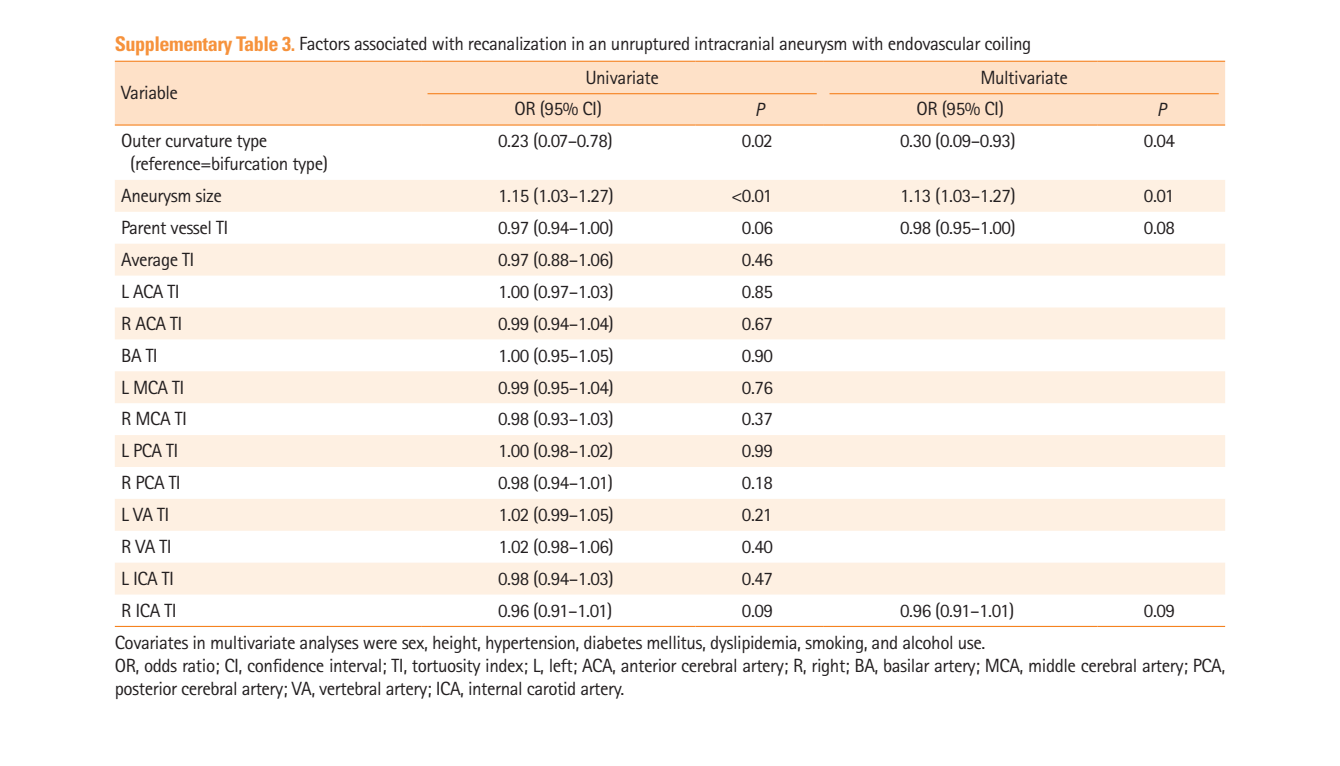
<style>
.page{position:relative;width:1340px;height:766px;background:#fff}
.page>*{position:absolute;margin:0;border:0;box-sizing:border-box;transform-origin:0 0}
.테이블본문{font:19.12px "Rotis Sans Serif Std";letter-spacing:-.025em;color:#231f20}
.테이블_설명{font:19.12px/22.9px "Rotis Sans Serif Std";letter-spacing:-.025em;color:#231f20}
.테이블_제목{font:19.12px "Rotis Sans Serif Std";letter-spacing:-.025em;color:#231f20}
.테이블머리_경계선{font:19.12px "Rotis Sans Serif Std";letter-spacing:-.02em;color:#231f20}
.테이블본문-2{font:italic 19.12px "Rotis Sans Serif Std";color:#231f20}
.s1{font-family:"Univers LT Std";font-weight:700;font-stretch:condensed;font-size:20.25px;color:#f6923c}
</style>
<div class="page">
<div style="left:115px;top:62px;width:1110px;height:62px;background:#fee1c8"></div>
<svg style="left:115px;top:180px;width:1110px;height:414px;fill:#fef0e2"></svg>
<hr style="left:115px;top:626px;width:306px;height:1px;background:#f58220">
<hr style="left:421px;top:626px;width:274px;height:1px;background:#f58220">
<hr style="left:695px;top:626px;width:128px;height:1px;background:#f58220">
<hr style="left:823px;top:626px;width:274px;height:1px;background:#f58220">
<hr style="left:1097px;top:626px;width:128px;height:1px;background:#f58220">
<hr style="left:115px;top:61px;width:306px;height:1px;background:#f58220">
<hr style="left:115px;top:124px;width:306px;height:2px;background:#f58220">
<hr style="left:421px;top:61px;width:274px;height:1px;background:#f58220">
<hr style="left:695px;top:61px;width:128px;height:1px;background:#f58220">
<hr style="left:823px;top:61px;width:274px;height:1px;background:#f58220">
<hr style="left:1097px;top:61px;width:128px;height:1px;background:#f58220">
<hr style="left:421px;top:124px;width:274px;height:2px;background:#f58220">
<hr style="left:695px;top:124px;width:128px;height:2px;background:#f58220">
<hr style="left:823px;top:124px;width:274px;height:2px;background:#f58220">
<hr style="left:1097px;top:124px;width:128px;height:2px;background:#f58220">
<hr style="left:427px;top:93px;width:389px;height:1px;background:#f58220">
<hr style="left:829px;top:93px;width:389px;height:1px;background:#f58220">
<p class="테이블_제목" style="left:115px;top:33px;width:918px"><span class="s1">Supplementary Table 3.</span> Factors associated with recanalization in an unruptured intracranial aneurysm with endovascular coiling</p>
<p class="테이블본문" style="left:121px;top:82px;width:58px">Variable</p>
<p class="테이블머리_경계선" style="left:585px;top:66px;width:75px">Univariate</p>
<p class="테이블머리_경계선" style="left:980px;top:66px;width:89px">Multivariate</p>
<p class="테이블본문" style="left:514px;top:98px;width:89px">OR (95% CI)</p>
<p class="테이블본문-2" style="left:754px;top:98px;width:11px">P</p>
<p class="테이블본문" style="left:916px;top:98px;width:89px">OR (95% CI)</p>
<p class="테이블본문-2" style="left:1156px;top:98px;width:11px">P</p>
<p class="테이블본문" style="left:121px;top:129px;width:148px">Outer curvature type</p>
<p class="테이블본문" style="left:130px;top:152px;width:199px">(reference=bifurcation type)</p>
<p class="테이블본문" style="left:498px;top:129px;width:116px">0.23 (0.07–0.78)</p>
<p class="테이블본문" style="left:742px;top:129px;width:32px">0.02</p>
<p class="테이블본문" style="left:900px;top:129px;width:117px">0.30 (0.09–0.93)</p>
<p class="테이블본문" style="left:1143px;top:129px;width:33px">0.04</p>
<p class="테이블본문" style="left:121px;top:184px;width:102px">Aneurysm size</p>
<p class="테이블본문" style="left:498px;top:184px;width:117px">1.15 (1.03–1.27)</p>
<p class="테이블본문" style="left:731px;top:184px;width:42px">&lt;0.01</p>
<p class="테이블본문" style="left:900px;top:184px;width:117px">1.13 (1.03–1.27)</p>
<p class="테이블본문" style="left:1143px;top:184px;width:32px">0.01</p>
<p class="테이블본문" style="left:121px;top:216px;width:109px">Parent vessel TI</p>
<p class="테이블본문" style="left:498px;top:216px;width:117px">0.97 (0.94–1.00)</p>
<p class="테이블본문" style="left:742px;top:216px;width:33px">0.06</p>
<p class="테이블본문" style="left:900px;top:216px;width:117px">0.98 (0.95–1.00)</p>
<p class="테이블본문" style="left:1143px;top:216px;width:33px">0.08</p>
<p class="테이블본문" style="left:121px;top:248px;width:75px">Average TI</p>
<p class="테이블본문" style="left:498px;top:248px;width:117px">0.97 (0.88–1.06)</p>
<p class="테이블본문" style="left:742px;top:248px;width:33px">0.46</p>
<p class="테이블본문" style="left:121px;top:280px;width:60px">L ACA TI</p>
<p class="테이블본문" style="left:498px;top:280px;width:117px">1.00 (0.97–1.03)</p>
<p class="테이블본문" style="left:742px;top:280px;width:33px">0.85</p>
<p class="테이블본문" style="left:121px;top:312px;width:63px">R ACA TI</p>
<p class="테이블본문" style="left:498px;top:312px;width:117px">0.99 (0.94–1.04)</p>
<p class="테이블본문" style="left:742px;top:312px;width:33px">0.67</p>
<p class="테이블본문" style="left:121px;top:344px;width:38px">BA TI</p>
<p class="테이블본문" style="left:498px;top:344px;width:117px">1.00 (0.95–1.05)</p>
<p class="테이블본문" style="left:742px;top:344px;width:33px">0.90</p>
<p class="테이블본문" style="left:121px;top:376px;width:65px">L MCA TI</p>
<p class="테이블본문" style="left:498px;top:376px;width:117px">0.99 (0.95–1.04)</p>
<p class="테이블본문" style="left:742px;top:376px;width:33px">0.76</p>
<p class="테이블본문" style="left:121px;top:407px;width:67px">R MCA TI</p>
<p class="테이블본문" style="left:498px;top:407px;width:117px">0.98 (0.93–1.03)</p>
<p class="테이블본문" style="left:742px;top:407px;width:33px">0.37</p>
<p class="테이블본문" style="left:121px;top:439px;width:59px">L PCA TI</p>
<p class="테이블본문" style="left:498px;top:439px;width:117px">1.00 (0.98–1.02)</p>
<p class="테이블본문" style="left:742px;top:439px;width:33px">0.99</p>
<p class="테이블본문" style="left:121px;top:471px;width:61px">R PCA TI</p>
<p class="테이블본문" style="left:498px;top:471px;width:117px">0.98 (0.94–1.01)</p>
<p class="테이블본문" style="left:742px;top:471px;width:33px">0.18</p>
<p class="테이블본문" style="left:121px;top:503px;width:50px">L VA TI</p>
<p class="테이블본문" style="left:498px;top:503px;width:117px">1.02 (0.99–1.05)</p>
<p class="테이블본문" style="left:742px;top:503px;width:32px">0.21</p>
<p class="테이블본문" style="left:121px;top:535px;width:52px">R VA TI</p>
<p class="테이블본문" style="left:498px;top:535px;width:117px">1.02 (0.98–1.06)</p>
<p class="테이블본문" style="left:742px;top:535px;width:33px">0.40</p>
<p class="테이블본문" style="left:121px;top:567px;width:54px">L ICA TI</p>
<p class="테이블본문" style="left:498px;top:567px;width:117px">0.98 (0.94–1.03)</p>
<p class="테이블본문" style="left:742px;top:567px;width:33px">0.47</p>
<p class="테이블본문" style="left:121px;top:599px;width:57px">R ICA TI</p>
<p class="테이블본문" style="left:498px;top:599px;width:116px">0.96 (0.91–1.01)</p>
<p class="테이블본문" style="left:742px;top:599px;width:33px">0.09</p>
<p class="테이블본문" style="left:900px;top:599px;width:116px">0.96 (0.91–1.01)</p>
<p class="테이블본문" style="left:1143px;top:599px;width:33px">0.09</p>
<p class="테이블_설명" style="left:115px;top:631px;width:872px">Covariates in multivariate analyses were sex, height, hypertension, diabetes mellitus, dyslipidemia, smoking, and alcohol use.</p>
<p class="테이블_설명" style="left:115px;top:654px;width:1111px">OR, odds ratio; CI, confidence interval; TI, tortuosity index; L, left; ACA, anterior cerebral artery; R, right; BA, basilar artery; MCA, middle cerebral artery; PCA, posterior cerebral artery; VA, vertebral artery; ICA, internal carotid artery.</p>
</div>
